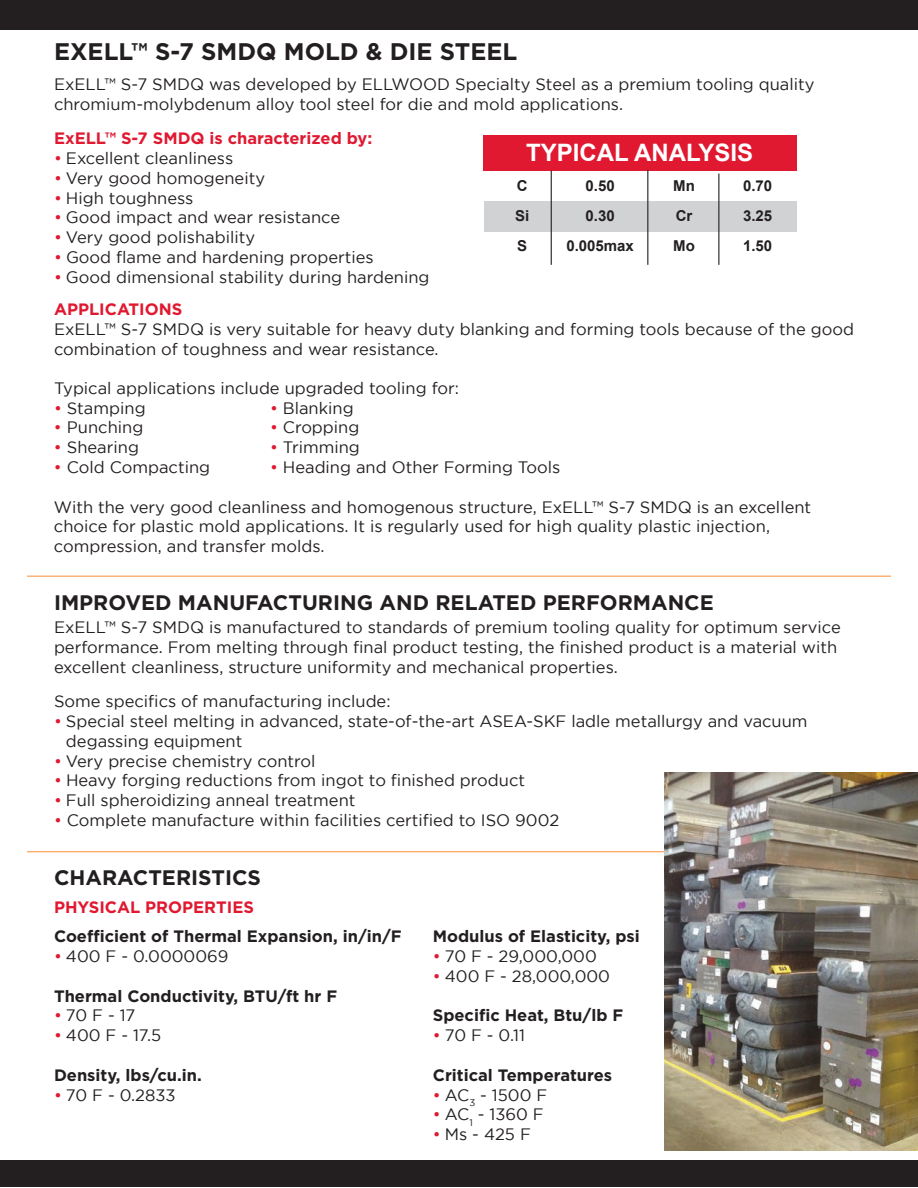
<style>
.page{position:relative;width:918px;height:1188px;background:#fff}
.page>*{position:absolute;margin:0;border:0;box-sizing:border-box;transform-origin:0 0}
.t1{font:700 24px "Gotham";color:#231f20}
.t2{font:700 24px "Arial";color:#fff}
.t3{font:700 21px "Gotham";color:#231f20}
.t4{font:16.5px/19.8px "Gotham";color:#231f20}
.t5{font:700 16.5px "Gotham";color:#231f20}
.t6{font:700 16.5px "Gotham";color:#e01931}
.t7{font:700 15px "Arial";color:#231f20}
.s1{color:#e01931}
</style>
<div class="page">
<div style="left:0;top:1160px;width:918px;height:27px;background:#231f20"></div>
<div style="left:0;top:0;width:918px;height:29px;background:#231f20"></div>
<div style="left:485px;top:202px;width:312px;height:30px;background:#d1d2d4"></div>
<div style="left:484px;top:136px;width:313px;height:35px;background:#e01931"></div>
<hr style="left:551px;top:170px;width:1px;height:95px;background:#231f20">
<hr style="left:647px;top:170px;width:1px;height:95px;background:#231f20">
<hr style="left:718px;top:174px;width:1px;height:91px;background:#231f20">
<hr style="left:27px;top:576px;width:864px;height:1px;background:#f89c4c">
<hr style="left:27px;top:851px;width:864px;height:1px;background:#f89c4c">
<img style="left:665px;top:772px;width:253px;height:378px">
<p class="t1" style="left:54px;top:38px;width:465px">EXELL™ S-7 SMDQ MOLD &amp; DIE STEEL</p>
<p class="t4" style="left:54px;top:74px;width:762px">ExELL™ S-7 SMDQ was developed by ELLWOOD Specialty Steel as a premium tooling quality</p>
<p class="t4" style="left:54px;top:94px;width:571px">chromium-molybdenum alloy tool steel for die and mold applications.</p>
<p class="t6" style="left:54px;top:129px;width:320px">ExELL™ S-7 SMDQ is characterized by:</p>
<p class="t4" style="left:54px;top:148px;width:181px"><span class="s1">•</span> Excellent cleanliness</p>
<p class="t4" style="left:54px;top:168px;width:213px"><span class="s1">•</span> Very good homogeneity</p>
<p class="t4" style="left:54px;top:188px;width:141px"><span class="s1">•</span> High toughness</p>
<p class="t4" style="left:54px;top:207px;width:288px"><span class="s1">•</span> Good impact and wear resistance</p>
<p class="t4" style="left:54px;top:227px;width:203px"><span class="s1">•</span> Very good polishability</p>
<p class="t4" style="left:54px;top:247px;width:321px"><span class="s1">•</span> Good flame and hardening properties</p>
<p class="t4" style="left:54px;top:267px;width:377px"><span class="s1">•</span> Good dimensional stability during hardening</p>
<p class="t2" style="left:526px;top:137px;width:229px">TYPICAL ANALYSIS</p>
<p class="t7" style="left:517px;top:176px;width:12px">C</p>
<p class="t7" style="left:586px;top:176px;width:31px">0.50</p>
<p class="t7" style="left:673px;top:176px;width:23px">Mn</p>
<p class="t7" style="left:743px;top:176px;width:31px">0.70</p>
<p class="t7" style="left:515px;top:206px;width:16px">Si</p>
<p class="t7" style="left:586px;top:206px;width:31px">0.30</p>
<p class="t7" style="left:676px;top:206px;width:18px">Cr</p>
<p class="t7" style="left:743px;top:206px;width:31px">3.25</p>
<p class="t7" style="left:517px;top:236px;width:12px">S</p>
<p class="t7" style="left:566px;top:236px;width:69px">0.005max</p>
<p class="t7" style="left:673px;top:236px;width:23px">Mo</p>
<p class="t7" style="left:743px;top:236px;width:31px">1.50</p>
<p class="t6" style="left:54px;top:300px;width:130px">APPLICATIONS</p>
<p class="t4" style="left:54px;top:319px;width:802px">ExELL™ S-7 SMDQ is very suitable for heavy duty blanking and forming tools because of the good combination of toughness and wear resistance.</p>
<p class="t4" style="left:54px;top:378px;width:407px">Typical applications include upgraded tooling for:</p>
<p class="t4" style="left:54px;top:398px;width:93px"><span class="s1">•</span> Stamping</p>
<p class="t4" style="left:270px;top:398px;width:85px"><span class="s1">•</span> Blanking</p>
<p class="t4" style="left:54px;top:417px;width:91px"><span class="s1">•</span> Punching</p>
<p class="t4" style="left:270px;top:417px;width:91px"><span class="s1">•</span> Cropping</p>
<p class="t4" style="left:54px;top:437px;width:87px"><span class="s1">•</span> Shearing</p>
<p class="t4" style="left:270px;top:437px;width:91px"><span class="s1">•</span> Trimming</p>
<p class="t4" style="left:54px;top:457px;width:158px"><span class="s1">•</span> Cold Compacting</p>
<p class="t4" style="left:270px;top:457px;width:292px"><span class="s1">•</span> Heading and Other Forming Tools</p>
<p class="t4" style="left:54px;top:497px;width:759px">With the very good cleanliness and homogenous structure, ExELL™ S-7 SMDQ is an excellent choice for plastic mold applications. It is regularly used for high quality plastic injection,</p>
<p class="t4" style="left:54px;top:536px;width:272px">compression, and transfer molds.</p>
<p class="t3" style="left:54px;top:590px;width:661px">IMPROVED MANUFACTURING AND RELATED PERFORMANCE</p>
<p class="t4" style="left:54px;top:617px;width:788px">ExELL™ S-7 SMDQ is manufactured to standards of premium tooling quality for optimum service performance. From melting through final product testing, the finished product is a material with excellent cleanliness, structure uniformity and mechanical properties.</p>
<p class="t4" style="left:54px;top:691px;width:338px">Some specifics of manufacturing include:</p>
<p class="t4" style="left:54px;top:711px;width:755px"><span class="s1">•</span> Special steel melting in advanced, state-of-the-art ASEA-SKF ladle metallurgy and vacuum</p>
<p class="t4" style="left:66px;top:731px;width:178px">degassing equipment</p>
<p class="t4" style="left:54px;top:751px;width:263px"><span class="s1">•</span> Very precise chemistry control</p>
<p class="t4" style="left:54px;top:770px;width:473px"><span class="s1">•</span> Heavy forging reductions from ingot to finished product</p>
<p class="t4" style="left:54px;top:790px;width:303px"><span class="s1">•</span> Full spheroidizing anneal treatment</p>
<p class="t4" style="left:54px;top:810px;width:507px"><span class="s1">•</span> Complete manufacture within facilities certified to ISO 9002</p>
<p class="t3" style="left:54px;top:866px;width:209px">CHARACTERISTICS</p>
<p class="t6" style="left:54px;top:898px;width:202px">PHYSICAL PROPERTIES</p>
<p class="t5" style="left:54px;top:927px;width:349px">Coefficient of Thermal Expansion, in/in/F</p>
<p class="t4" style="left:54px;top:946px;width:176px"><span class="s1">•</span> 400 F - 0.0000069</p>
<p class="t5" style="left:54px;top:986px;width:285px">Thermal Conductivity, BTU/ft hr F</p>
<p class="t4" style="left:54px;top:1005px;width:83px"><span class="s1">•</span> 70 F - 17</p>
<p class="t4" style="left:54px;top:1025px;width:109px"><span class="s1">•</span> 400 F - 17.5</p>
<p class="t5" style="left:54px;top:1065px;width:149px">Density, lbs/cu.in.</p>
<p class="t4" style="left:54px;top:1085px;width:123px"><span class="s1">•</span> 70 F - 0.2833</p>
<p class="t5" style="left:433px;top:927px;width:208px">Modulus of Elasticity, psi</p>
<p class="t4" style="left:433px;top:946px;width:165px"><span class="s1">•</span> 70 F - 29,000,000</p>
<p class="t4" style="left:433px;top:966px;width:179px"><span class="s1">•</span> 400 F - 28,000,000</p>
<p class="t5" style="left:433px;top:1006px;width:192px">Specific Heat, Btu/lb F</p>
<p class="t4" style="left:433px;top:1025px;width:94px"><span class="s1">•</span> 70 F - 0.11</p>
<p class="t5" style="left:433px;top:1065px;width:181px">Critical Temperatures</p>
<p class="t4" style="left:433px;top:1085px;width:116px"><span class="s1">•</span> AC<sub>3</sub> - 1500 F</p>
<p class="t4" style="left:433px;top:1104px;width:112px"><span class="s1">•</span> AC<sub>1</sub> - 1360 F</p>
<p class="t4" style="left:433px;top:1124px;width:99px"><span class="s1">•</span> Ms - 425 F</p>
</div>
